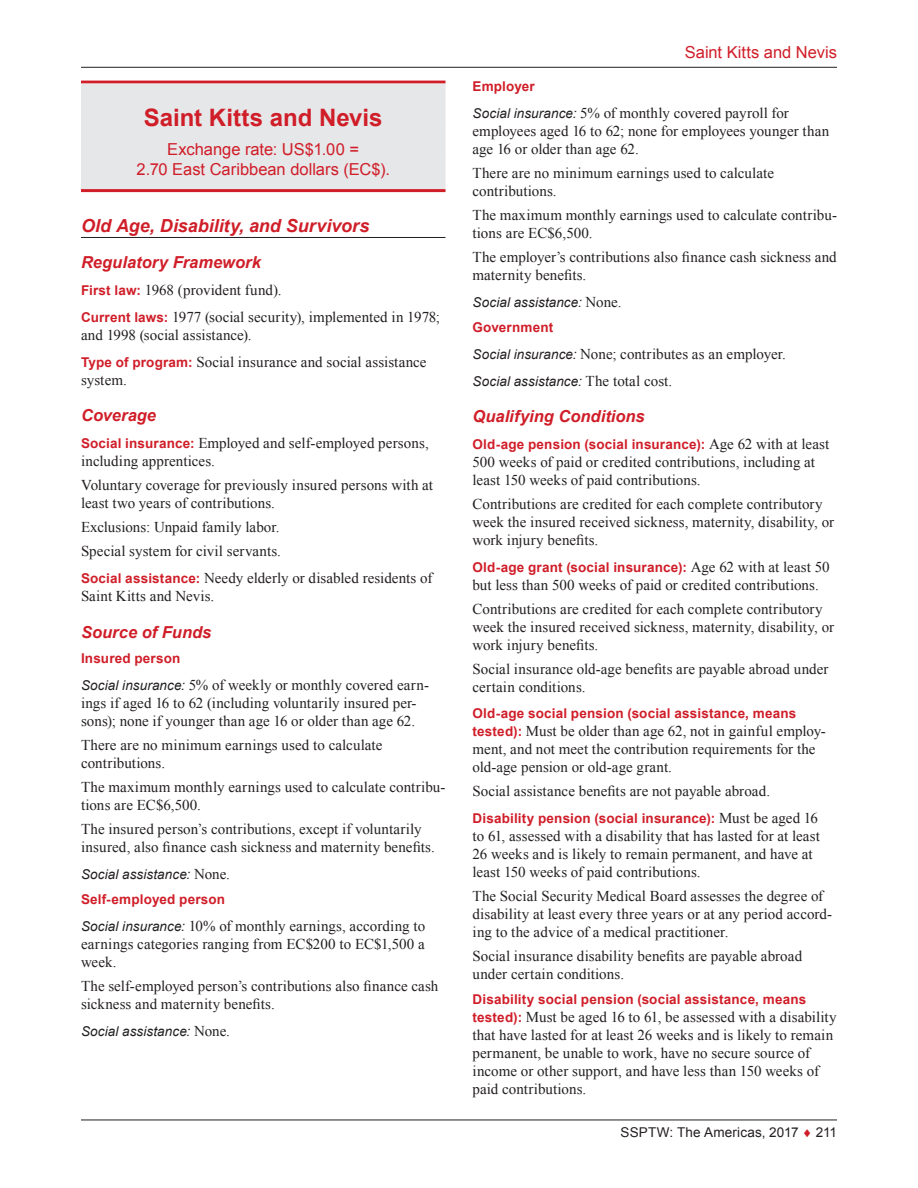
<style>
.page{position:relative;width:918px;height:1188px;background:#fff}
.page>*{position:absolute;margin:0;border:0;box-sizing:border-box;transform-origin:0 0}
.Heading1__Country{font:700 24px "Arial";color:#d01e29}
.Heading2{font:italic 700 18px "Arial";color:#d01e29}
.Rate2{font:16.5px/19.8px "Arial";color:#d01e29;text-align:center}
.Heading3{font:italic 700 16.5px "Arial";color:#d01e29}
.Para{font:15px/18px "Times New Roman";letter-spacing:.005em;color:#231f20}
.Heading4___Para{font:15px/18px "Times New Roman";letter-spacing:.005em;color:#231f20}
.Heading5___Para{font:15px/18px "Times New Roman";letter-spacing:.005em;color:#231f20}
.Heading4___Para-2{font:700 13.5px "Arial";letter-spacing:.015em;color:#d01e29}
.Heading5___Para-2{font:italic 13.5px "Arial";letter-spacing:.005em;color:#231f20}
.Footer__Right{font:13.5px "Arial";letter-spacing:.01em;color:#231f20}
.s1{font-family:"Arial";font-weight:700;font-size:13.5px;color:#d01e29}
.s2{font-family:"Arial";font-style:italic;font-size:13.5px}
.s3{font-family:"Times New Roman";font-style:normal;font-size:15px}
.s4{font-family:"Times New Roman";font-weight:400;font-size:15px;color:#231f20}
.s5{color:#d01e29}
</style>
<div class="page">
<hr style="left:81px;top:1120px;width:756px;height:1px;background:#231f20">
<hr style="left:81px;top:67px;width:756px;height:1px;background:#231f20">
<hr style="left:81px;top:81px;width:365px;height:3px;background:#d01e29">
<div style="left:81px;top:84px;width:365px;height:42px;background:#e6e7e9"></div>
<div style="left:81px;top:125px;width:365px;height:30px;background:#e6e7e9"></div>
<div style="left:81px;top:154px;width:365px;height:35px;background:#e6e7e9"></div>
<hr style="left:81px;top:189px;width:365px;height:3px;background:#d01e29">
<hr style="left:81px;top:237px;width:365px;height:1px;background:#231f20">
<p class="Heading1__Country" style="left:144px;top:102px;width:240px">Saint Kitts and Nevis</p>
<p class="Rate2" style="left:137px;top:140px;width:255px">Exchange rate: US$1.00 =<br>2.70 East Caribbean dollars (EC$).</p>
<p class="Heading2" style="left:81px;top:213px;width:290px">Old Age, Disability, and Survivors</p>
<p class="Heading3" style="left:81px;top:251px;width:182px">Regulatory Framework</p>
<p class="Heading4___Para" style="left:81px;top:281px;width:202px"><span class="s1">First law:</span> 1968 (provident fund).</p>
<p class="Heading4___Para" style="left:81px;top:308px;width:361px"><span class="s1">Current laws:</span> 1977 (social security), implemented in 1978; and 1998 (social assistance).</p>
<p class="Heading4___Para" style="left:81px;top:353px;width:347px"><span class="s1">Type of program:</span> Social insurance and social assistance system.</p>
<p class="Heading3" style="left:81px;top:405px;width:77px">Coverage</p>
<p class="Heading4___Para" style="left:81px;top:434px;width:349px"><span class="s1">Social insurance:</span> Employed and self-employed persons, including apprentices.</p>
<p class="Para" style="left:81px;top:476px;width:354px">Voluntary coverage for previously insured persons with at least two years of contributions.</p>
<p class="Para" style="left:81px;top:518px;width:200px">Exclusions: Unpaid family labor.</p>
<p class="Para" style="left:81px;top:542px;width:202px">Special system for civil servants.</p>
<p class="Heading4___Para" style="left:81px;top:569px;width:353px"><span class="s1">Social assistance:</span> Needy elderly or disabled residents of<br>Saint Kitts and Nevis.</p>
<p class="Heading3" style="left:81px;top:621px;width:132px">Source of Funds</p>
<p class="Heading4___Para-2" style="left:81px;top:649px;width:101px">Insured person</p>
<p class="Heading5___Para" style="left:81px;top:676px;width:350px"><span class="s2">Social insurance:</span> 5% of weekly or monthly covered earn&shy;ings if aged 16 to 62 (including voluntarily insured per&shy;sons); none if younger than age 16 or older than age 62.</p>
<p class="Para" style="left:81px;top:736px;width:303px">There are no minimum earnings used to calculate contributions.</p>
<p class="Para" style="left:81px;top:778px;width:366px">The maximum monthly earnings used to calculate contribu&shy;tions are EC$6,500.</p>
<p class="Para" style="left:81px;top:820px;width:355px">The insured person’s contributions, except if voluntarily insured, also finance cash sickness and maternity benefits.</p>
<p class="Heading5___Para-2" style="left:81px;top:865px;width:151px">Social assistance: <span class="s3">None.</span></p>
<p class="Heading4___Para-2" style="left:81px;top:890px;width:146px">Self-employed person</p>
<p class="Heading5___Para" style="left:81px;top:917px;width:346px;text-align:justify"><span class="s2">Social insurance:</span> 10% of monthly earnings, according to earnings categories ranging from EC$200 to EC$1,500 a week.</p>
<p class="Para" style="left:81px;top:977px;width:359px">The self-employed person’s contributions also finance cash sickness and maternity benefits.</p>
<p class="Heading5___Para-2" style="left:81px;top:1023px;width:151px">Social assistance: <span class="s3">None.</span></p>
<p class="Rate2" style="left:685px;top:42px;width:154px">Saint Kitts and Nevis</p>
<p class="Heading4___Para-2" style="left:472px;top:77px;width:64px">Employer</p>
<p class="Heading5___Para" style="left:472px;top:104px;width:358px"><span class="s2">Social insurance:</span> 5% of monthly covered payroll for employees aged 16 to 62; none for employees younger than age 16 or older than age 62.</p>
<p class="Para" style="left:472px;top:164px;width:303px">There are no minimum earnings used to calculate contributions.</p>
<p class="Para" style="left:472px;top:206px;width:366px">The maximum monthly earnings used to calculate contribu&shy;tions are EC$6,500.</p>
<p class="Para" style="left:472px;top:248px;width:366px">The employer’s contributions also finance cash sickness and maternity benefits.</p>
<p class="Heading5___Para-2" style="left:472px;top:293px;width:151px">Social assistance: <span class="s3">None.</span></p>
<p class="Heading4___Para-2" style="left:472px;top:318px;width:82px">Government</p>
<p class="Heading5___Para" style="left:472px;top:345px;width:315px"><span class="s2">Social insurance:</span> None; contributes as an employer.</p>
<p class="Heading5___Para-2" style="left:472px;top:373px;width:201px">Social assistance: <span class="s3">The total cost.</span></p>
<p class="Heading3" style="left:472px;top:406px;width:174px">Qualifying Conditions</p>
<p class="Heading4___Para-2" style="left:472px;top:436px;width:358px">Old-age pension (social insurance): <span class="s4">Age 62 with at least</span></p>
<p class="Heading4___Para" style="left:472px;top:453px;width:344px">500 weeks of paid or credited contributions, including at least 150 weeks of paid contributions.</p>
<p class="Para" style="left:472px;top:495px;width:363px">Contributions are credited for each complete contributory week the insured received sickness, maternity, disability, or work injury benefits.</p>
<p class="Heading4___Para-2" style="left:472px;top:559px;width:359px">Old-age grant (social insurance): <span class="s4">Age 62 with at least 50</span></p>
<p class="Heading4___Para" style="left:472px;top:576px;width:348px">but less than 500 weeks of paid or credited contributions.</p>
<p class="Para" style="left:472px;top:600px;width:363px">Contributions are credited for each complete contributory week the insured received sickness, maternity, disability, or work injury benefits.</p>
<p class="Para" style="left:472px;top:660px;width:358px">Social insurance old-age benefits are payable abroad under certain conditions.</p>
<p class="Heading4___Para-2" style="left:472px;top:704px;width:325px">Old-age social pension (social assistance, means</p>
<p class="Heading4___Para" style="left:472px;top:721px;width:355px"><span class="s1">tested):</span> Must be older than age 62, not in gainful employ&shy;ment, and not meet the contribution requirements for the old-age pension or old-age grant.</p>
<p class="Para" style="left:472px;top:781px;width:299px">Social assistance benefits are not payable abroad.</p>
<p class="Heading4___Para-2" style="left:472px;top:809px;width:347px">Disability pension (social insurance): <span class="s4">Must be aged 16</span></p>
<p class="Heading4___Para" style="left:472px;top:826px;width:349px">to 61, assessed with a disability that has lasted for at least<br>26 weeks and is likely to remain permanent, and have at least 150 weeks of paid contributions.</p>
<p class="Para" style="left:472px;top:886px;width:361px">The Social Security Medical Board assesses the degree of disability at least every three years or at any period accord&shy;ing to the advice of a medical practitioner.</p>
<p class="Para" style="left:472px;top:946px;width:331px">Social insurance disability benefits are payable abroad under certain conditions.</p>
<p class="Heading4___Para-2" style="left:472px;top:990px;width:335px">Disability social pension (social assistance, means</p>
<p class="Heading4___Para" style="left:472px;top:1007px;width:366px"><span class="s1">tested):</span> Must be aged 16 to 61, be assessed with a disability that have lasted for at least 26 weeks and is likely to remain permanent, be unable to work, have no secure source of income or other support, and have less than 150 weeks of paid contributions.</p>
<p class="Footer__Right" style="left:621px;top:1123px;width:218px">SSPTW: The Americas, 2017 <span class="s5">♦</span> 211</p>
</div>
